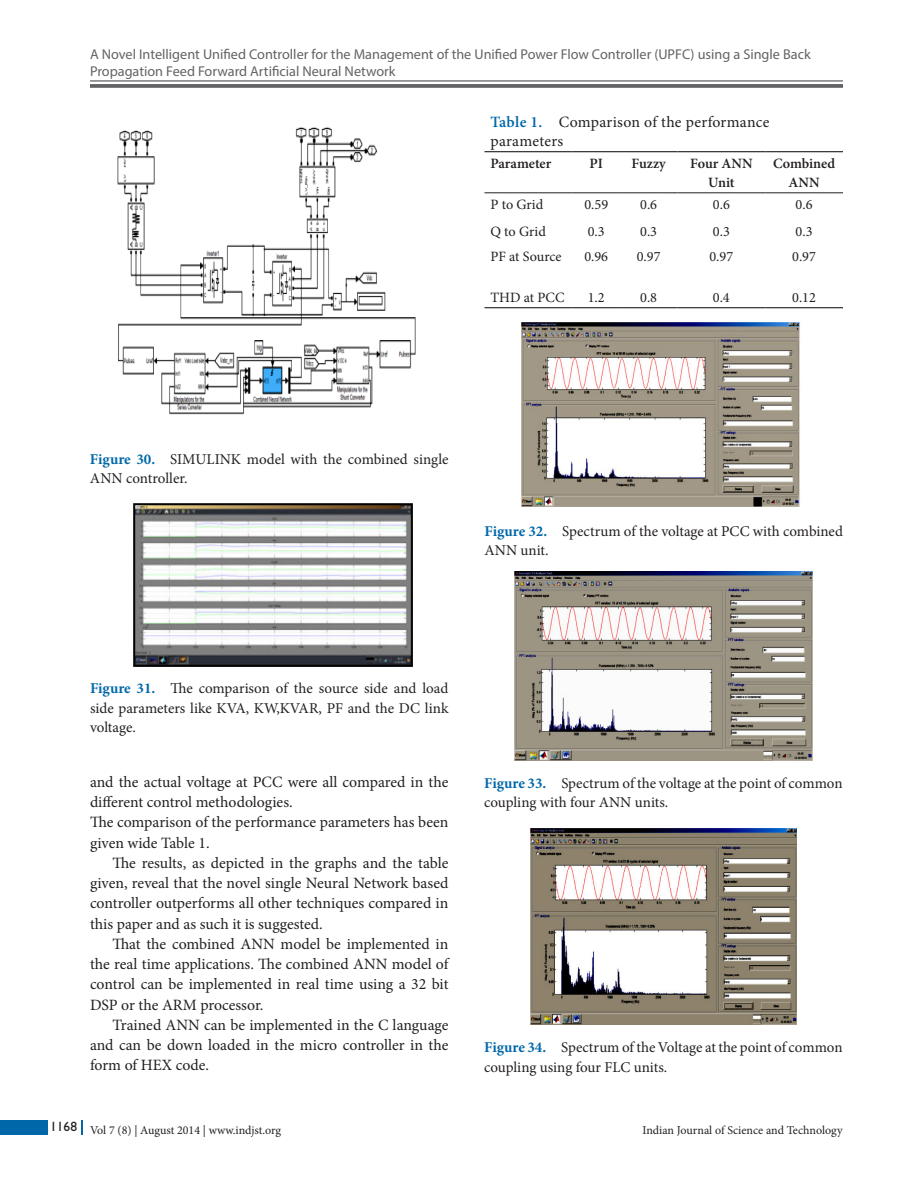
<style>
.page{position:relative;width:918px;height:1188px;background:#fff}
.page>*{position:absolute;margin:0;border:0;box-sizing:border-box;transform-origin:0 0}
.t1{font:15.75px/20.2px "Minion Pro";color:#231f20;text-align:justify}
.t2{font:15px/19.5px "Minion Pro";color:#231f20}
.t3{font:14.25px/17.2px "Myriad Pro";color:#636366}
.t4{font:14.25px "Minion Pro";color:#231f20}
.t5{font:600 14.25px/18.8px "Minion Pro";color:#231f20;text-align:center}
.t6{font:12px "Minion Pro";color:#231f20}
.s1{font-weight:600;color:#0068a9}
.s2{font-weight:700;color:#0068a9}
</style>
<div class="page">
<hr style="left:90px;top:80px;width:753px;height:2px;background:#636366">
<svg style="left:90px;top:84px;width:753px;height:4px;fill:#67676a"></svg>
<div style="left:0;top:1120px;width:47px;height:15px;background:#0068a9"></div>
<svg style="left:81px;top:1120px;width:1px;height:15px"></svg>
<hr style="left:484px;top:192px;width:89px;height:1px;background:#231f20">
<hr style="left:573px;top:192px;width:47px;height:1px;background:#231f20">
<hr style="left:620px;top:192px;width:58px;height:1px;background:#231f20">
<hr style="left:678px;top:192px;width:87px;height:1px;background:#231f20">
<hr style="left:765px;top:192px;width:78px;height:1px;background:#231f20">
<hr style="left:484px;top:151px;width:89px;height:1px;background:#231f20">
<hr style="left:573px;top:151px;width:47px;height:1px;background:#231f20">
<hr style="left:620px;top:151px;width:58px;height:1px;background:#231f20">
<hr style="left:678px;top:151px;width:87px;height:1px;background:#231f20">
<hr style="left:765px;top:151px;width:78px;height:1px;background:#231f20">
<hr style="left:484px;top:307px;width:89px;height:1px;background:#231f20">
<hr style="left:573px;top:307px;width:47px;height:1px;background:#231f20">
<hr style="left:620px;top:307px;width:58px;height:1px;background:#231f20">
<hr style="left:678px;top:307px;width:87px;height:1px;background:#231f20">
<hr style="left:765px;top:307px;width:78px;height:1px;background:#231f20">
<img style="left:117px;top:127px;width:299px;height:288px">
<img style="left:133px;top:504px;width:279px;height:162px">
<img style="left:522px;top:322px;width:279px;height:185px">
<img style="left:514px;top:572px;width:299px;height:188px">
<img style="left:531px;top:829px;width:265px;height:196px">
<p class="t3" style="left:90px;top:45px;width:722px">A Novel Intelligent Unified Controller for the Management of the Unified Power Flow Controller (UPFC) using a Single Back<br>Propagation Feed Forward Artificial Neural Network</p>
<p class="t1" style="left:490px;top:113px;width:281px;line-height:18.8px"><span class="s1">Table 1.</span> Comparison of the performance parameters</p>
<p class="t5" style="left:490px;top:154px;width:62px">Parameter</p>
<p class="t5" style="left:590px;top:154px;width:15px">PI</p>
<p class="t5" style="left:632px;top:154px;width:36px">Fuzzy</p>
<p class="t5" style="left:690px;top:154px;width:64px">Four ANN<br>Unit</p>
<p class="t5" style="left:773px;top:154px;width:64px">Combined<br>ANN</p>
<p class="t4" style="left:490px;top:195px;width:54px">P to Grid</p>
<p class="t4" style="left:584px;top:195px;width:25px">0.59</p>
<p class="t4" style="left:640px;top:195px;width:18px">0.6</p>
<p class="t4" style="left:713px;top:195px;width:18px">0.6</p>
<p class="t4" style="left:796px;top:195px;width:18px">0.6</p>
<p class="t4" style="left:490px;top:222px;width:57px">Q to Grid</p>
<p class="t4" style="left:588px;top:222px;width:18px">0.3</p>
<p class="t4" style="left:640px;top:222px;width:18px">0.3</p>
<p class="t4" style="left:713px;top:222px;width:18px">0.3</p>
<p class="t4" style="left:796px;top:222px;width:18px">0.3</p>
<p class="t4" style="left:490px;top:247px;width:73px">PF at Source</p>
<p class="t4" style="left:584px;top:247px;width:25px">0.96</p>
<p class="t4" style="left:637px;top:247px;width:25px">0.97</p>
<p class="t4" style="left:709px;top:247px;width:25px">0.97</p>
<p class="t4" style="left:792px;top:247px;width:25px">0.97</p>
<p class="t4" style="left:490px;top:288px;width:76px">THD at PCC</p>
<p class="t4" style="left:588px;top:288px;width:18px">1.2</p>
<p class="t4" style="left:640px;top:288px;width:18px">0.8</p>
<p class="t4" style="left:713px;top:288px;width:18px">0.4</p>
<p class="t4" style="left:792px;top:288px;width:25px">0.12</p>
<p class="t2" style="left:90px;top:449px;width:360px"><span class="s2">Figure 30.</span> SIMULINK model with the combined single<br>ANN controller.</p>
<p class="t2" style="left:484px;top:521px;width:360px"><span class="s2">Figure 32.</span> Spectrum of the voltage at PCC with combined<br>ANN unit.</p>
<p class="t2" style="left:90px;top:679px;width:360px;text-align:justify"><span class="s2">Figure 31.</span> The comparison of the source side and load side parameters like KVA, KW,KVAR, PF and the DC link voltage.</p>
<p class="t1" style="left:90px;top:772px;width:360px;text-align:left">and the actual voltage at PCC were all compared in the different control methodologies.<br>The comparison of the performance parameters has been given wide Table 1.</p>
<p class="t1" style="left:90px;top:853px;width:360px;text-indent:23px">The results, as depicted in the graphs and the table given, reveal that the novel single Neural Network based controller outperforms all other techniques compared in this paper and as such it is suggested.</p>
<p class="t1" style="left:90px;top:934px;width:360px;text-indent:23px">That the combined ANN model be implemented in the real time applications. The combined ANN model of control can be implemented in real time using a 32 bit DSP or the ARM processor.</p>
<p class="t1" style="left:90px;top:1015px;width:360px;text-indent:23px">Trained ANN can be implemented in the C language and can be down loaded in the micro controller in the form of HEX code.</p>
<p class="t2" style="left:484px;top:773px;width:360px"><span class="s2">Figure 33.</span> Spectrum of the voltage at the point of common coupling with four ANN units.</p>
<p class="t2" style="left:484px;top:1038px;width:360px"><span class="s2">Figure 34.</span> Spectrum of the Voltage at the point of common coupling using four FLC units.</p>
<p class="t6" style="left:50px;top:1123px;width:233px"><sup>1168</sup> Vol 7 (8) | August 2014 | www.indjst.org</p>
<p class="t6" style="left:642px;top:1123px;width:202px">Indian Journal of Science and Technology</p>
</div>
